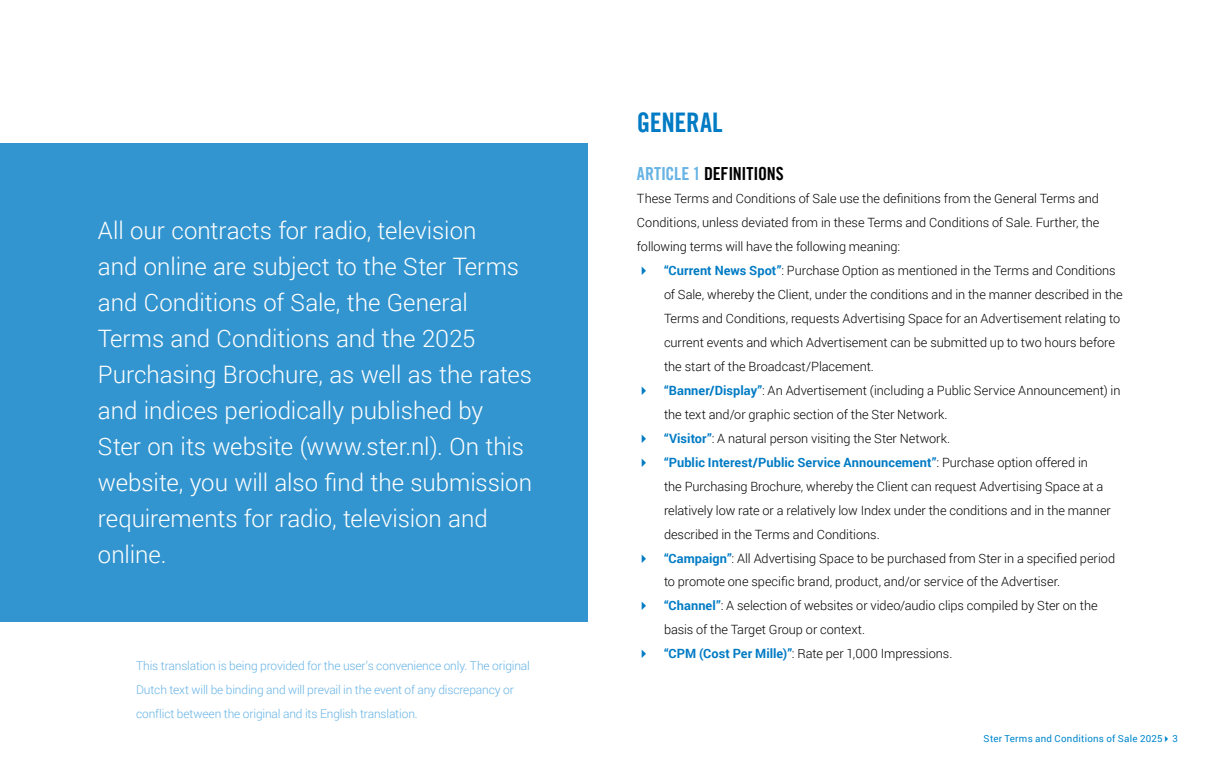
<style>
.page{position:relative;width:1225px;height:766px;background:#fff}
.page>*{position:absolute;margin:0;border:0;box-sizing:border-box;transform-origin:0 0}
.t1{font:27px "Trade Gothic LT Com Bd Cn 20";letter-spacing:-.01em;color:#007bc4}
.t2{font:300 24px/35.8px "Roboto";color:#fff}
.t3{font:18px "Trade Gothic LT Com Bd Cn 20";letter-spacing:-.01em;color:#000}
.t4{font:300 12.75px/23.9px "Roboto";letter-spacing:-.005em;color:#000;text-align:justify}
.t5{font:300 12px/23.9px "Roboto";letter-spacing:-.01em;color:#66b3e4}
.t6{font:9.75px "Roboto";letter-spacing:.025em;color:#0087cc}
.s1{color:#66b3e4}
.s2{font-weight:700;color:#007bc4}
</style>
<div class="page">
<div style="left:0;top:144px;width:588px;height:478px;background:#3395cf"></div>
<p class="t2" style="left:98px;top:212px;width:435px">All our contracts for radio, television<br>and online are subject to the Ster Terms and Conditions of Sale, the General Terms and Conditions and the 2025<br>Purchasing Brochure, as well as the rates and indices periodically published by Ster on its website (www.ster.nl). On this website, you will also find the submission requirements for radio, television and online.</p>
<p class="t5" style="left:136px;top:653px;width:395px">This translation is being provided for the user’s convenience only. The original<br>Dutch text will be binding and will prevail in the event of any discrepancy or conflict between the original and its English translation.</p>
<h1 class="t1" style="left:637px;top:106px;width:87px">GENERAL</h1>
<h3 class="t3" style="left:637px;top:162px;width:148px"><span class="s1">ARTICLE 1</span> DEFINITIONS</h3>
<p class="t4" style="left:637px;top:186px;width:464px">These Terms and Conditions of Sale use the definitions from the General Terms and Conditions, unless deviated from in these Terms and Conditions of Sale. Further, the following terms will have the following meaning:</p>
<p class="t4" style="left:664px;top:258px;width:460px;text-align:left"><span class="s2">“Current News Spot”</span>: Purchase Option as mentioned in the Terms and Conditions of Sale, whereby the Client, under the conditions and in the manner described in the Terms and Conditions, requests Advertising Space for an Advertisement relating to current events and which Advertisement can be submitted up to two hours before the start of the Broadcast/Placement.<br><span class="s2">“Banner/Display”</span>: An Advertisement (including a Public Service Announcement) in the text and/or graphic section of the Ster Network.<br><span class="s2">“Visitor”</span>: A natural person visiting the Ster Network.<br><span class="s2">“Public Interest/Public Service Announcement”</span>: Purchase option offered in<br>the Purchasing Brochure, whereby the Client can request Advertising Space at a relatively low rate or a relatively low Index under the conditions and in the manner described in the Terms and Conditions.<br><span class="s2">“Campaign”</span>: All Advertising Space to be purchased from Ster in a specified period to promote one specific brand, product, and/or service of the Advertiser. <span class="s2">“Channel”</span>: A selection of websites or video/audio clips compiled by Ster on the basis of the Target Group or context.<br><span class="s2">“CPM (Cost Per Mille)”</span>: Rate per 1,000 Impressions.</p>
<p class="t6" style="left:983px;top:731px;width:196px">Ster Terms and Conditions of Sale 2025✔3</p>
</div>
